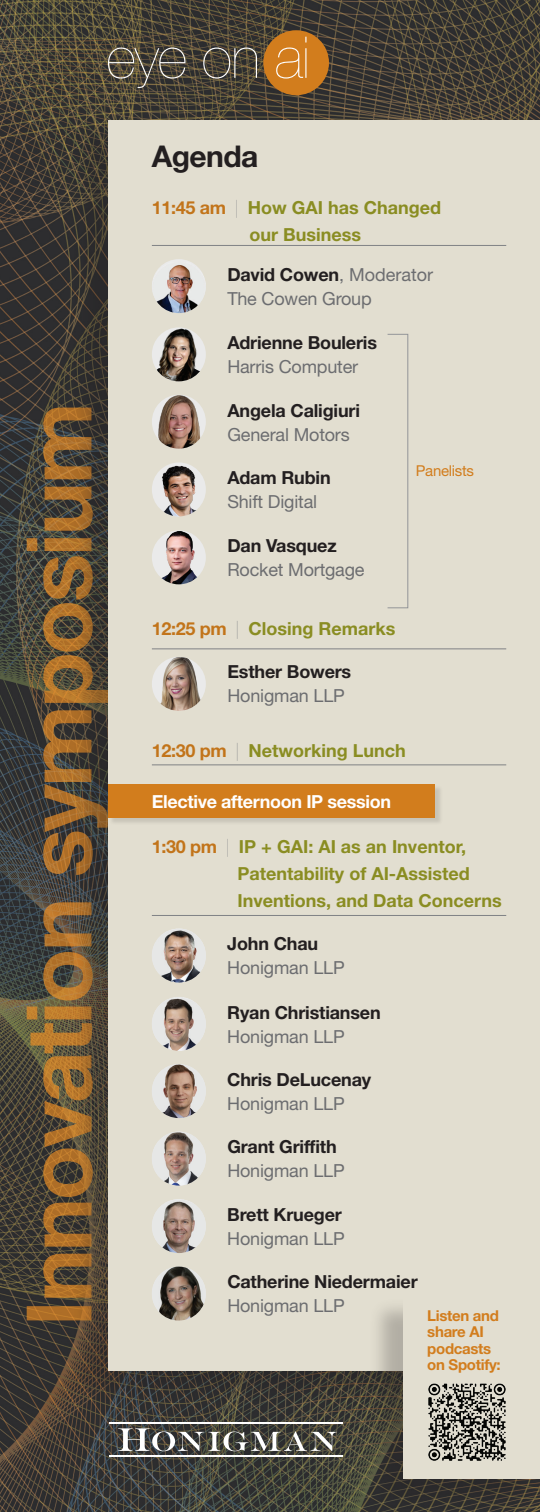
<style>
.page{position:relative;width:540px;height:1512px;background:#fff}
.page>*{position:absolute;margin:0;border:0;box-sizing:border-box;transform-origin:0 0}
.t1{font:700 30px "Helvetica Neue LT Pro";letter-spacing:-.02em;color:#231f20}
.t2{font:18px/24px "Helvetica Neue LT Pro";letter-spacing:-.01em;color:#6c6d70}
.t3{font:700 18px/27px "Helvetica Neue LT Pro";color:#8a8d22}
.t4{font:700 18px "Helvetica Neue LT Pro";letter-spacing:-.01em;color:#231f20}
.t5{font:700 18px "Helvetica Neue LT Pro";letter-spacing:-.02em;color:#fff}
.t6{font:700 15px/16.5px "Helvetica Neue LT Pro";letter-spacing:-.02em;color:#d27d1d}
.t7{font:15px "Helvetica Neue LT Pro";letter-spacing:-.02em;color:#d27d1d}
.s1{color:#c2741a}
.s2{font-weight:200;color:#808285}
.s3{font-weight:700;color:#231f20}
</style>
<div class="page">
<img style="left:0;top:0;width:540px;height:1512px">
<svg style="left:27px;top:408px;width:46px;height:912px"></svg>
<div style="left:73px;top:122px;width:461px;height:1280px;background:#231f20;opacity:.25"></div>
<div style="left:108px;top:120px;width:432px;height:1250px;background:#e2ded0"></div>
<hr style="left:152px;top:765px;width:354px;height:1px;background:#808285">
<hr style="left:152px;top:649px;width:354px;height:1px;background:#808285">
<img style="left:152px;top:657px;width:54px;height:54px;border-radius:27px">
<div style="left:109px;top:785px;width:334px;height:41px;background:#231f20;opacity:.14"></div>
<div style="left:108px;top:784px;width:327px;height:34px;background:#d27d1d"></div>
<img style="left:152px;top:929px;width:54px;height:54px;border-radius:27px">
<img style="left:152px;top:997px;width:54px;height:54px;border-radius:27px">
<img style="left:152px;top:1064px;width:54px;height:54px;border-radius:27px">
<img style="left:152px;top:1199px;width:54px;height:54px;border-radius:27px">
<img style="left:152px;top:1132px;width:54px;height:54px;border-radius:27px">
<img style="left:152px;top:1267px;width:54px;height:54px;border-radius:27px">
<hr style="left:152px;top:915px;width:354px;height:1px;background:#808285">
<hr style="left:152px;top:245px;width:354px;height:1px;background:#808285">
<img style="left:152px;top:262px;width:54px;height:51px">
<img style="left:152px;top:327px;width:54px;height:54px;border-radius:27px">
<img style="left:152px;top:395px;width:54px;height:54px;border-radius:27px">
<img style="left:152px;top:462px;width:54px;height:54px;border-radius:27px">
<img style="left:152px;top:531px;width:54px;height:53px">
<div style="left:387px;top:334px;width:21px;height:274px;border:1px solid #939598"></div>
<div style="left:263px;top:30px;width:66px;height:65px;background:#d27d1d;border-radius:50%"></div>
<svg style="left:108px;top:48px;width:78px;height:40px"></svg>
<svg style="left:203px;top:48px;width:54px;height:31px"></svg>
<svg style="left:276px;top:37px;width:31px;height:42px"></svg>
<hr style="left:305px;top:48px;width:2px;height:30px;background:#fff">
<svg style="left:118px;top:1428px;width:219px;height:23px"></svg>
<hr style="left:109px;top:1455px;width:233px;height:2px;background:#fff">
<hr style="left:109px;top:1422px;width:233px;height:1px;background:#fff">
<div style="left:369px;top:1297px;width:165px;height:213px;background:#231f20;opacity:.25"></div>
<div style="left:404px;top:1295px;width:136px;height:183px;background:#e2ded0"></div>
<img style="left:428px;top:1383px;width:78px;height:78px">
<h1 class="t1" style="left:152px;top:138px;width:108px">Agenda</h1>
<p class="t3" style="left:249px;top:193px;width:193px;text-indent:-98px"><span class="s1">11:45 am</span> <span class="s2">|</span> How GAI has Changed our Business</p>
<p class="t2" style="left:227px;top:262px;width:207px"><span class="s3">David Cowen</span>, Moderator<br>The Cowen Group</p>
<p class="t4" style="left:227px;top:332px;width:151px">Adrienne Bouleris</p>
<p class="t2" style="left:227px;top:354px;width:132px">Harris Computer</p>
<p class="t4" style="left:227px;top:400px;width:134px">Angela Caligiuri</p>
<p class="t2" style="left:227px;top:422px;width:124px">General Motors</p>
<p class="t4" style="left:227px;top:466px;width:105px">Adam Rubin</p>
<p class="t2" style="left:227px;top:489px;width:91px">Shift Digital</p>
<p class="t4" style="left:227px;top:534px;width:111px">Dan Vasquez</p>
<p class="t2" style="left:227px;top:557px;width:139px">Rocket Mortgage</p>
<p class="t7" style="left:416px;top:462px;width:60px">Panelists</p>
<p class="t3" style="left:152px;top:615px;width:245px"><span class="s1">12:25 pm</span> <span class="s2">|</span> Closing Remarks</p>
<p class="t4" style="left:227px;top:661px;width:125px">Esther Bowers</p>
<p class="t2" style="left:227px;top:683px;width:119px">Honigman LLP</p>
<p class="t3" style="left:152px;top:737px;width:256px"><span class="s1">12:30 pm</span> <span class="s2">|</span> Networking Lunch</p>
<p class="t5" style="left:152px;top:791px;width:241px">Elective afternoon IP session</p>
<p class="t3" style="left:237px;top:833px;width:266px;text-indent:-86px"><span class="s1">1:30 pm</span> <span class="s2">|</span> IP + GAI: AI as an Inventor,<br>Patentability of AI-Assisted<br>Inventions, and Data Concerns</p>
<p class="t4" style="left:227px;top:932px;width:92px">John Chau</p>
<p class="t2" style="left:227px;top:955px;width:119px">Honigman LLP</p>
<p class="t4" style="left:227px;top:1001px;width:155px">Ryan Christiansen</p>
<p class="t2" style="left:227px;top:1024px;width:119px">Honigman LLP</p>
<p class="t4" style="left:227px;top:1068px;width:145px">Chris DeLucenay</p>
<p class="t2" style="left:227px;top:1091px;width:119px">Honigman LLP</p>
<p class="t4" style="left:227px;top:1136px;width:111px">Grant Griffith</p>
<p class="t2" style="left:227px;top:1158px;width:119px">Honigman LLP</p>
<p class="t4" style="left:227px;top:1203px;width:116px">Brett Krueger</p>
<p class="t2" style="left:227px;top:1226px;width:119px">Honigman LLP</p>
<p class="t4" style="left:227px;top:1271px;width:192px">Catherine Niedermaier</p>
<p class="t2" style="left:227px;top:1293px;width:119px">Honigman LLP</p>
<p class="t6" style="left:427px;top:1307px;width:75px">Listen and share AI podcasts on Spotify:</p>
</div>
